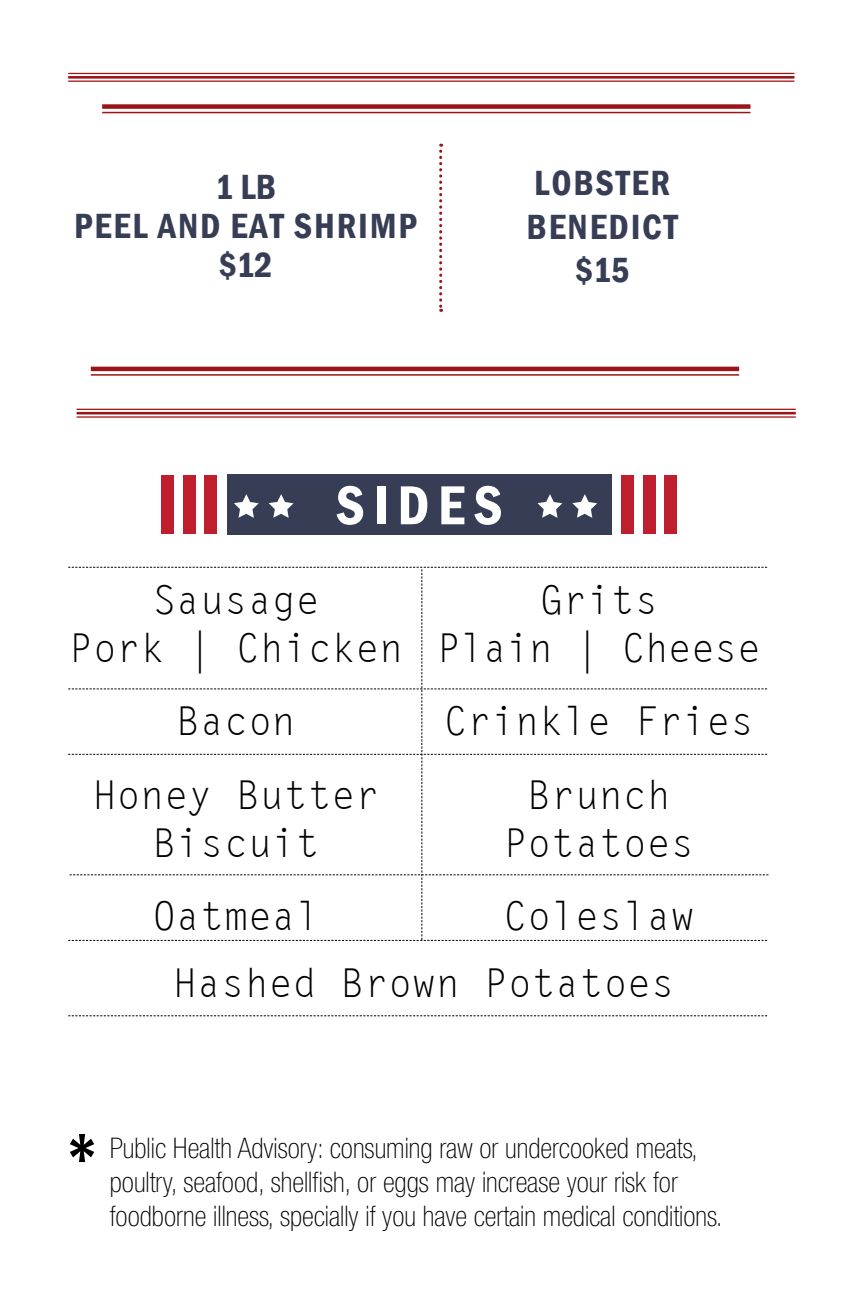
<style>
.page{position:relative;width:864px;height:1296px;background:#fff}
.page>*{position:absolute;margin:0;border:0;box-sizing:border-box;transform-origin:0 0}
.t1{font:500 94.8px "Gotham Condensed";color:#000}
.t2{font:600 condensed 57px "Franklin Gothic";letter-spacing:.15em;color:#fff}
.t3{font:39.9px/73.5px "Monospaced Plain";color:#000;text-align:center}
.t4{font:39.9px/47.7px "Monospaced Plain";letter-spacing:-.02em;color:#000;text-align:center}
.t5{font:600 condensed 36px/39px "Franklin Gothic";letter-spacing:.05em;color:#363d54;text-align:center}
.t6{font:100 condensed 28.5px/34.2px "Helvetica Neue LT Std";color:#000}
</style>
<div class="page">
<div style="left:227px;top:474px;width:385px;height:61px;background:#363d54"></div>
<svg style="left:269px;top:494px;width:25px;height:24px"></svg>
<svg style="left:572px;top:494px;width:25px;height:24px"></svg>
<svg style="left:234px;top:494px;width:25px;height:24px"></svg>
<svg style="left:538px;top:494px;width:24px;height:24px"></svg>
<div style="left:621px;top:475px;width:13px;height:58px;background:#be1e2d"></div>
<div style="left:162px;top:475px;width:12px;height:59px;background:#be1e2d"></div>
<div style="left:643px;top:475px;width:13px;height:58px;background:#be1e2d"></div>
<div style="left:184px;top:475px;width:12px;height:59px;background:#be1e2d"></div>
<div style="left:664px;top:475px;width:13px;height:58px;background:#be1e2d"></div>
<div style="left:205px;top:475px;width:12px;height:58px;background:#be1e2d"></div>
<svg style="left:68px;top:1015px;width:699px;height:1px"></svg>
<svg style="left:68px;top:567px;width:701px;height:374px"></svg>
<svg style="left:102px;top:104px;width:648px;height:5px;fill:#9b1518"></svg>
<hr style="left:102px;top:111px;width:648px;height:3px;background:#9b1518">
<svg style="left:439px;top:144px;width:3px;height:168px"></svg>
<hr style="left:68px;top:73px;width:726px;height:1px;background:#9b1518">
<hr style="left:68px;top:76px;width:726px;height:3px;background:#9b1518">
<hr style="left:68px;top:81px;width:726px;height:1px;background:#9b1518">
<hr style="left:77px;top:409px;width:719px;height:1px;background:#9b1518">
<hr style="left:77px;top:412px;width:719px;height:2px;background:#9b1518">
<hr style="left:77px;top:416px;width:719px;height:2px;background:#9b1518">
<svg style="left:91px;top:366px;width:648px;height:6px;fill:#9b1518"></svg>
<hr style="left:91px;top:373px;width:648px;height:3px;background:#9b1518">
<p class="t5" style="left:74px;top:167px;width:344px">1 LB<br>PEEL AND EAT SHRIMP $12</p>
<p class="t5" style="left:527px;top:161px;width:153px;line-height:43.2px">LOBSTER<br>BENEDICT $15</p>
<h2 class="t2" style="left:336px;top:467px;width:168px">SIDES</h2>
<h3 class="t3" style="left:69px;top:578px;width:336px;line-height:47.7px">Sausage<br>Pork | Chicken</h3>
<h3 class="t3" style="left:93px;top:686px;width:288px">Bacon<br>Honey Butter</h3>
<h3 class="t3" style="left:152px;top:807px;width:169px;text-align:left">Biscuit<br>Oatmeal</h3>
<h3 class="t4" style="left:437px;top:578px;width:326px">Grits<br>Plain | Cheese</h3>
<h3 class="t3" style="left:444px;top:686px;width:312px">Crinkle Fries<br>Brunch</h3>
<h3 class="t3" style="left:503px;top:807px;width:193px;text-align:left">Potatoes<br>Coleslaw</h3>
<h3 class="t3" style="left:173px;top:948px;width:503px">Hashed Brown Potatoes</h3>
<h1 class="t1" style="left:68px;top:1115px;width:29px">*</h1>
<p class="t6" style="left:110px;top:1131px;width:614px">Public Health Advisory: consuming raw or undercooked meats, poultry, seafood, shellfish, or eggs may increase your risk for foodborne illness, specially if you have certain medical conditions.</p>
</div>
